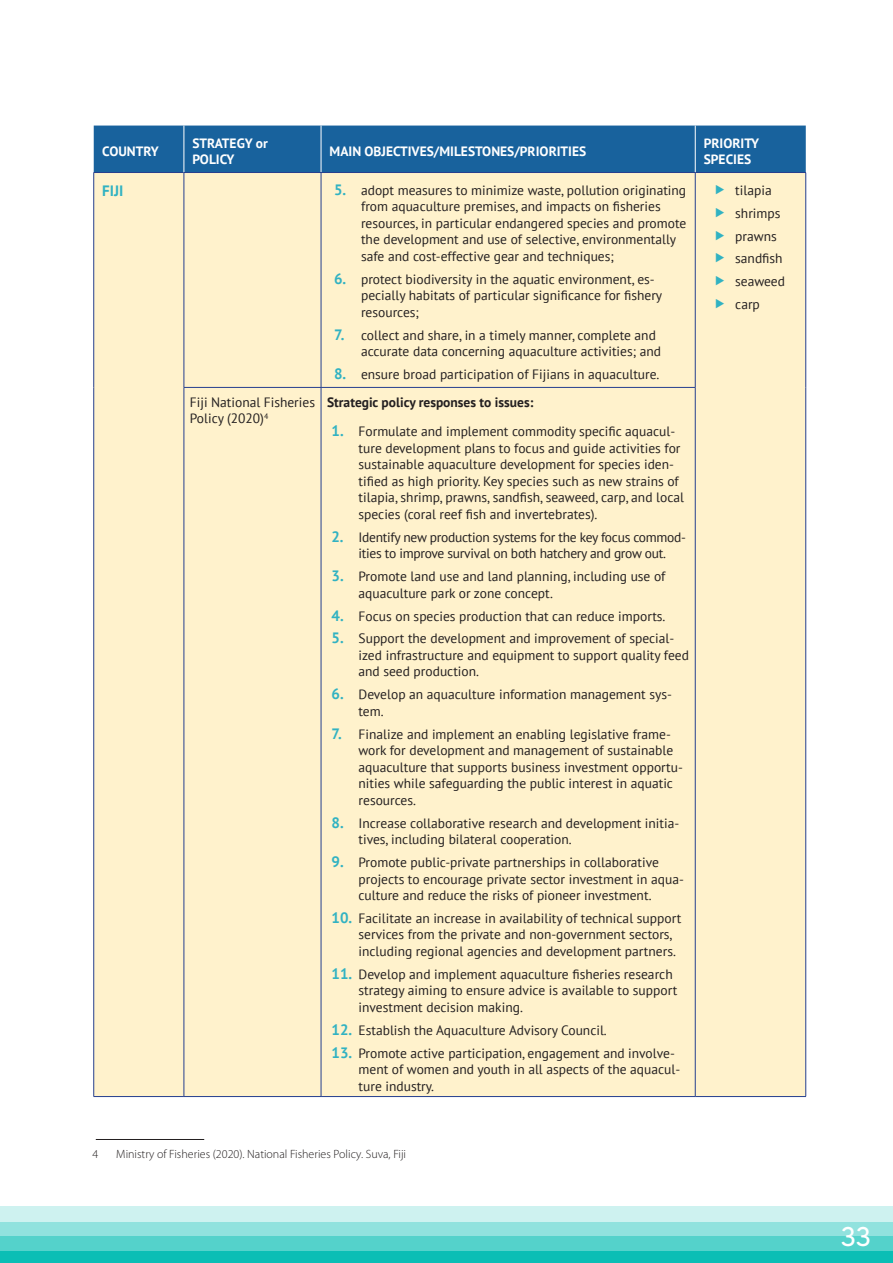
<style>
.page{position:relative;width:893px;height:1263px;background:#fff}
.page>*{position:absolute;margin:0;border:0;box-sizing:border-box;transform-origin:0 0}
.t1{font:27px "MADE Tommy Soft";color:#fff}
.Table_body{font:700 15px "PT Sans";color:#31b2c2}
.Table_body-2{font:13.5px/16.5px "PT Sans";color:#231f20}
.Table_body-3{font:13.5px/16.5px "PT Sans";letter-spacing:-.02em;color:#231f20;text-align:center}
.Table_body-4{font:700 13.5px/16.2px "PT Sans";color:#fff}
.Table_body-5{font:700 13.5px "PT Sans";color:#231f20}
.Footnote{font:300 12px "Myriad Pro";color:#231f20}
.s1{font-weight:700;font-size:15px;color:#31b2c2}
</style>
<div class="page">
<div style="left:0;top:1222px;width:893px;height:15px;background:#91e2de"></div>
<div style="left:0;top:1207px;width:893px;height:15px;background:#cef2f0"></div>
<div style="left:0;top:1236px;width:893px;height:15px;background:#54d2cb"></div>
<div style="left:0;top:1251px;width:893px;height:12px;background:#0bbeb5"></div>
<div style="left:94px;top:126px;width:712px;height:46px;background:#18629d"></div>
<div style="left:94px;top:173px;width:711px;height:923px;background:#fff2cc"></div>
<hr style="left:93px;top:387px;width:1px;height:709px;background:#253f8e">
<hr style="left:184px;top:388px;width:1px;height:708px;background:#253f8e">
<hr style="left:321px;top:388px;width:1px;height:708px;background:#253f8e">
<hr style="left:695px;top:388px;width:1px;height:708px;background:#253f8e">
<hr style="left:805px;top:387px;width:1px;height:709px;background:#253f8e">
<hr style="left:94px;top:1096px;width:90px;height:1px;background:#253f8e">
<hr style="left:184px;top:1096px;width:137px;height:1px;background:#253f8e">
<hr style="left:321px;top:1096px;width:374px;height:1px;background:#253f8e">
<hr style="left:695px;top:1096px;width:111px;height:1px;background:#253f8e">
<hr style="left:94px;top:172px;width:90px;height:1px;background:#253f8e">
<hr style="left:93px;top:173px;width:1px;height:214px;background:#253f8e">
<hr style="left:184px;top:126px;width:1px;height:46px;background:#fff">
<hr style="left:321px;top:126px;width:1px;height:46px;background:#fff">
<hr style="left:695px;top:126px;width:1px;height:46px;background:#fff">
<hr style="left:184px;top:172px;width:137px;height:1px;background:#253f8e">
<hr style="left:184px;top:173px;width:1px;height:214px;background:#253f8e">
<hr style="left:184px;top:387px;width:137px;height:1px;background:#253f8e">
<hr style="left:321px;top:172px;width:374px;height:1px;background:#253f8e">
<hr style="left:321px;top:173px;width:1px;height:214px;background:#253f8e">
<hr style="left:321px;top:387px;width:374px;height:1px;background:#253f8e">
<hr style="left:695px;top:172px;width:111px;height:1px;background:#253f8e">
<hr style="left:695px;top:173px;width:1px;height:214px;background:#253f8e">
<hr style="left:805px;top:173px;width:1px;height:214px;background:#253f8e">
<hr style="left:96px;top:1139px;width:108px;height:1px;background:#231f20">
<svg style="left:716px;top:184px;width:8px;height:10px"></svg>
<svg style="left:716px;top:207px;width:8px;height:10px"></svg>
<svg style="left:716px;top:230px;width:8px;height:10px"></svg>
<svg style="left:716px;top:253px;width:8px;height:10px"></svg>
<svg style="left:716px;top:276px;width:8px;height:10px"></svg>
<svg style="left:716px;top:299px;width:8px;height:9px"></svg>
<p class="Table_body-4" style="left:102px;top:143px;width:58px">COUNTRY</p>
<p class="Table_body-4" style="left:192px;top:135px;width:77px">STRATEGY or<br>POLICY</p>
<p class="Table_body-4" style="left:330px;top:143px;width:258px">MAIN OBJECTIVES/MILESTONES/PRIORITIES</p>
<p class="Table_body-4" style="left:704px;top:135px;width:57px">PRIORITY<br>SPECIES</p>
<p class="Table_body" style="left:102px;top:181px;width:23px">FIJI</p>
<p class="Table_body-2" style="left:361px;top:181px;width:327px;text-indent:-27px"><span class="s1">5.</span> adopt measures to minimize waste, pollution originating from aquaculture premises, and impacts on fisheries resources, in particular endangered species and promote the development and use of selective, environmentally safe and cost-effective gear and techniques;</p>
<p class="Table_body-2" style="left:361px;top:270px;width:303px;text-indent:-27px"><span class="s1">6.</span> protect biodiversity in the aquatic environment, es&shy;pecially habitats of particular significance for fishery resources;</p>
<p class="Table_body-2" style="left:361px;top:326px;width:302px;text-indent:-27px"><span class="s1">7.</span> collect and share, in a timely manner, complete and accurate data concerning aquaculture activities; and</p>
<p class="Table_body-2" style="left:334px;top:366px;width:327px"><span class="s1">8.</span> ensure broad participation of Fijians in aquaculture.</p>
<p class="Table_body-2" style="left:735px;top:181px;width:38px">tilapia</p>
<p class="Table_body-2" style="left:735px;top:204px;width:47px">shrimps</p>
<p class="Table_body-2" style="left:735px;top:227px;width:43px">prawns</p>
<p class="Table_body-2" style="left:735px;top:250px;width:49px">sandfish</p>
<p class="Table_body-2" style="left:735px;top:273px;width:51px">seaweed</p>
<p class="Table_body-2" style="left:735px;top:296px;width:26px">carp</p>
<p class="Table_body-2" style="left:190px;top:394px;width:127px">Fiji National Fisheries<br>Policy (2020)<sup>4</sup></p>
<p class="Table_body-5" style="left:327px;top:393px;width:208px">Strategic policy responses to issues:</p>
<p class="Table_body-2" style="left:359px;top:423px;width:327px;text-indent:-27px"><span class="s1">1.</span> Formulate and implement commodity specific aquacul&shy;ture development plans to focus and guide activities for sustainable aquaculture development for species iden&shy;tified as high priority. Key species such as new strains of tilapia, shrimp, prawns, sandfish, seaweed, carp, and local species (coral reef fish and invertebrates).</p>
<p class="Table_body-3" style="left:332px;top:528px;width:356px"><span class="s1">2.</span> Identify new production systems for the key focus commod&shy;ities to improve survival on both hatchery and grow out.</p>
<p class="Table_body-2" style="left:359px;top:568px;width:308px;text-indent:-27px"><span class="s1">3.</span> Promote land use and land planning, including use of aquaculture park or zone concept.</p>
<p class="Table_body-2" style="left:332px;top:607px;width:335px"><span class="s1">4.</span> Focus on species production that can reduce imports.</p>
<p class="Table_body-2" style="left:359px;top:630px;width:332px;text-indent:-27px"><span class="s1">5.</span> Support the development and improvement of special&shy;ized infrastructure and equipment to support quality feed and seed production.</p>
<p class="Table_body-2" style="left:359px;top:686px;width:315px;text-indent:-27px"><span class="s1">6.</span> Develop an aquaculture information management sys&shy;tem.</p>
<p class="Table_body-2" style="left:359px;top:725px;width:326px;text-indent:-27px"><span class="s1">7.</span> Finalize and implement an enabling legislative frame&shy;work for development and management of sustainable aquaculture that supports business investment opportu&shy;nities while safeguarding the public interest in aquatic resources.</p>
<p class="Table_body-2" style="left:359px;top:814px;width:322px;text-indent:-27px"><span class="s1">8.</span> Increase collaborative research and development initia&shy;tives, including bilateral cooperation.</p>
<p class="Table_body-2" style="left:359px;top:854px;width:327px;text-indent:-27px"><span class="s1">9.</span> Promote public-private partnerships in collaborative projects to encourage private sector investment in aqua&shy;culture and reduce the risks of pioneer investment.</p>
<p class="Table_body-2" style="left:359px;top:909px;width:324px;text-indent:-27px"><span class="s1">10.</span> Facilitate an increase in availability of technical support services from the private and non-government sectors, including regional agencies and development partners.</p>
<p class="Table_body-2" style="left:359px;top:965px;width:320px;text-indent:-27px"><span class="s1">11.</span> Develop and implement aquaculture fisheries research strategy aiming to ensure advice is available to support investment decision making.</p>
<p class="Table_body-2" style="left:332px;top:1021px;width:277px"><span class="s1">12.</span> Establish the Aquaculture Advisory Council.</p>
<p class="Table_body-2" style="left:359px;top:1044px;width:323px;text-indent:-27px"><span class="s1">13.</span> Promote active participation, engagement and involve&shy;ment of women and youth in all aspects of the aquacul&shy;ture industry.</p>
<p class="Footnote" style="left:93px;top:1147px;width:7px">4</p>
<p class="Footnote" style="left:116px;top:1147px;width:291px">Ministry of Fisheries (2020). National Fisheries Policy. Suva, Fiji</p>
<h1 class="t1" style="left:840px;top:1220px;width:32px">33</h1>
</div>
